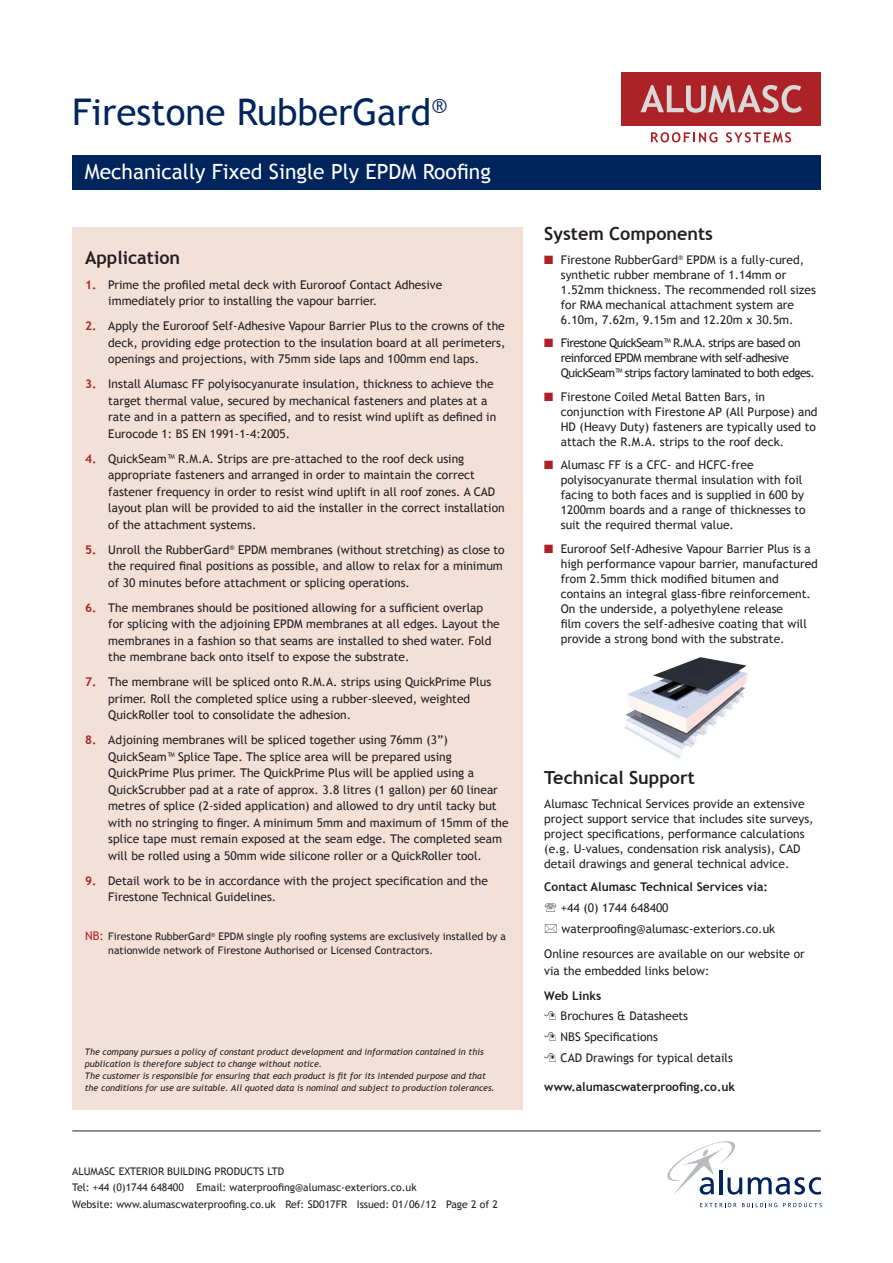
<style>
.page{position:relative;width:893px;height:1263px;background:#fff}
.page>*{position:absolute;margin:0;border:0;box-sizing:border-box;transform-origin:0 0}
.t1{font:36.75px "Trebuchet MS";color:#00255d}
.t2{font:21px "Trebuchet MS";color:#fff}
.t3{font:700 18px "Trebuchet MS";color:#231f20}
.t4{font:12px/16.5px "Trebuchet MS";color:#231f20}
.t5{font:12px/15px "Trebuchet MS";letter-spacing:-.045em;color:#231f20}
.t6{font:700 12px "Trebuchet MS";color:#231f20}
.t7{font:10.5px/16.5px "Trebuchet MS";color:#231f20}
.t8{font:italic 9px/12px "Trebuchet MS";color:#231f20}
.s1{font-weight:700;color:#ad2226}
.s2{font-size:12px;color:#ad2226}
.s3{color:#ad2226}
</style>
<div class="page">
<div style="left:621px;top:72px;width:200px;height:53px;background:#ad2226"></div>
<svg style="left:640px;top:85px;width:162px;height:28px"></svg>
<svg style="left:651px;top:132px;width:66px;height:10px"></svg>
<svg style="left:726px;top:132px;width:65px;height:10px"></svg>
<hr style="left:72px;top:1130px;width:749px;height:1px;background:#231f20">
<svg style="left:748px;top:1177px;width:73px;height:17px"></svg>
<svg style="left:667px;top:1141px;width:75px;height:54px"></svg>
<svg style="left:700px;top:1203px;width:36px;height:4px"></svg>
<svg style="left:742px;top:1203px;width:35px;height:4px"></svg>
<svg style="left:783px;top:1203px;width:39px;height:4px"></svg>
<div style="left:72px;top:156px;width:749px;height:34px;background:#00255d"></div>
<div style="left:72px;top:227px;width:451px;height:883px;background:#f3e0d7"></div>
<img style="left:624px;top:657px;width:124px;height:102px">
<h1 class="t1" style="left:72px;top:91px;width:376px">Firestone RubberGard<sup>®</sup></h1>
<h2 class="t2" style="left:85px;top:159px;width:408px">Mechanically Fixed Single Ply EPDM Roofing</h2>
<h3 class="t3" style="left:85px;top:246px;width:97px">Application</h3>
<p class="t4" style="left:108px;top:276px;width:335px;text-indent:-23px"><span class="s1">1.</span> Prime the profiled metal deck with Euroroof Contact Adhesive immediately prior to installing the vapour barrier.</p>
<p class="t4" style="left:108px;top:318px;width:399px;text-align:justify;text-indent:-23px"><span class="s1">2.</span> Apply the Euroroof Self-Adhesive Vapour Barrier Plus to the crowns of the deck, providing edge protection to the insulation board at all perimeters, openings and projections, with 75mm side laps and 100mm end laps.</p>
<p class="t4" style="left:108px;top:376px;width:389px;text-indent:-23px"><span class="s1">3.</span> Install Alumasc FF polyisocyanurate insulation, thickness to achieve the target thermal value, secured by mechanical fasteners and plates at a rate and in a pattern as specified, and to resist wind uplift as defined in Eurocode 1: BS EN 1991-1-4:2005.</p>
<p class="t4" style="left:108px;top:450px;width:398px;text-indent:-23px"><span class="s1">4.</span> QuickSeam™ R.M.A. Strips are pre-attached to the roof deck using appropriate fasteners and arranged in order to maintain the correct fastener frequency in order to resist wind uplift in all roof zones. A CAD layout plan will be provided to aid the installer in the correct installation of the attachment systems.</p>
<p class="t4" style="left:108px;top:541px;width:398px;text-indent:-23px"><span class="s1">5.</span> Unroll the RubberGard<sup>®</sup> EPDM membranes (without stretching) as close to the required final positions as possible, and allow to relax for a minimum of 30 minutes before attachment or splicing operations.</p>
<p class="t4" style="left:108px;top:599px;width:393px;text-indent:-23px"><span class="s1">6.</span> The membranes should be positioned allowing for a sufficient overlap for splicing with the adjoining EPDM membranes at all edges. Layout the membranes in a fashion so that seams are installed to shed water. Fold the membrane back onto itself to expose the substrate.</p>
<p class="t4" style="left:108px;top:674px;width:384px;text-indent:-23px"><span class="s1">7.</span> The membrane will be spliced onto R.M.A. strips using QuickPrime Plus primer. Roll the completed splice using a rubber-sleeved, weighted<br>QuickRoller tool to consolidate the adhesion.</p>
<p class="t4" style="left:108px;top:732px;width:402px;text-indent:-23px"><span class="s1">8.</span> Adjoining membranes will be spliced together using 76mm (3”)<br>QuickSeam™ Splice Tape. The splice area will be prepared using QuickPrime Plus primer. The QuickPrime Plus will be applied using a QuickScrubber pad at a rate of approx. 3.8 litres (1 gallon) per 60 linear metres of splice (2-sided application) and allowed to dry until tacky but with no stringing to finger. A minimum 5mm and maximum of 15mm of the splice tape must remain exposed at the seam edge. The completed seam will be rolled using a 50mm wide silicone roller or a QuickRoller tool.</p>
<p class="t4" style="left:108px;top:872px;width:381px;text-indent:-23px"><span class="s1">9.</span> Detail work to be in accordance with the project specification and the<br>Firestone Technical Guidelines.</p>
<p class="t7" style="left:108px;top:930px;width:399px;line-height:13.5px;text-indent:-23px"><span class="s2">NB:</span> Firestone RubberGard<sup>®</sup> EPDM single ply roofing systems are exclusively installed by a nationwide network of Firestone Authorised or Licensed Contractors.</p>
<p class="t8" style="left:85px;top:1045px;width:412px">The company pursues a policy of constant product development and information contained in this publication is therefore subject to change without notice.<br>The customer is responsible for ensuring that each product is fit for its intended purpose and that the conditions for use are suitable. All quoted data is nominal and subject to production tolerances.</p>
<p class="t7" style="left:72px;top:1163px;width:427px">ALUMASC EXTERIOR BUILDING PRODUCTS LTD<br>Tel: +44 (0)1744 648400 Email: waterproofing@alumasc-exteriors.co.uk<br>Website: www.alumascwaterproofing.co.uk Ref: SD017FR Issued: 01/06/12 Page 2 of 2</p>
<h3 class="t3" style="left:544px;top:222px;width:170px">System Components</h3>
<p class="t4" style="left:561px;top:252px;width:257px;line-height:15px;text-indent:-17px"><span class="s3">■</span> Firestone RubberGard<sup>®</sup> EPDM is a fully-cured, synthetic rubber membrane of 1.14mm or 1.52mm thickness. The recommended roll sizes for RMA mechanical attachment system are 6.10m, 7.62m, 9.15m and 12.20m x 30.5m.</p>
<p class="t5" style="left:561px;top:335px;width:255px;text-indent:-16px"><span class="s3">■</span> Firestone QuickSeam™ R.M.A. strips are based on reinforced EPDM membrane with self-adhesive<br>QuickSeam™ strips factory laminated to both edges.</p>
<p class="t4" style="left:561px;top:389px;width:258px;line-height:15px;text-indent:-16px"><span class="s3">■</span> Firestone Coiled Metal Batten Bars, in conjunction with Firestone AP (All Purpose) and HD (Heavy Duty) fasteners are typically used to attach the R.M.A. strips to the roof deck.</p>
<p class="t4" style="left:561px;top:458px;width:246px;line-height:15px;text-indent:-16px"><span class="s3">■</span> Alumasc FF is a CFC- and HCFC-free polyisocyanurate thermal insulation with foil facing to both faces and is supplied in 600 by 1200mm boards and a range of thicknesses to suit the required thermal value.</p>
<p class="t4" style="left:561px;top:541px;width:259px;line-height:15px;text-indent:-16px"><span class="s3">■</span> Euroroof Self-Adhesive Vapour Barrier Plus is a high performance vapour barrier, manufactured from 2.5mm thick modified bitumen and contains an integral glass-fibre reinforcement.<br>On the underside, a polyethylene release<br>film covers the self-adhesive coating that will provide a strong bond with the substrate.</p>
<h3 class="t3" style="left:544px;top:767px;width:152px">Technical Support</h3>
<p class="t4" style="left:544px;top:796px;width:271px;line-height:15px">Alumasc Technical Services provide an extensive project support service that includes site surveys, project specifications, performance calculations (e.g. U-values, condensation risk analysis), CAD detail drawings and general technical advice.</p>
<p class="t6" style="left:544px;top:880px;width:225px">Contact Alumasc Technical Services via:</p>
<p class="t4" style="left:561px;top:898px;width:216px;line-height:20.7px">+44 (0) 1744 648400 waterproofing@alumasc-exteriors.co.uk</p>
<p class="t4" style="left:544px;top:946px;width:262px">Online resources are available on our website or via the embedded links below:</p>
<p class="t6" style="left:544px;top:988px;width:58px">Web Links</p>
<p class="t4" style="left:561px;top:1006px;width:174px;line-height:20.7px">Brochures &amp; Datasheets<br>NBS Specifications<br>CAD Drawings for typical details</p>
<p class="t6" style="left:544px;top:1079px;width:192px">www.alumascwaterproofing.co.uk</p>
</div>
